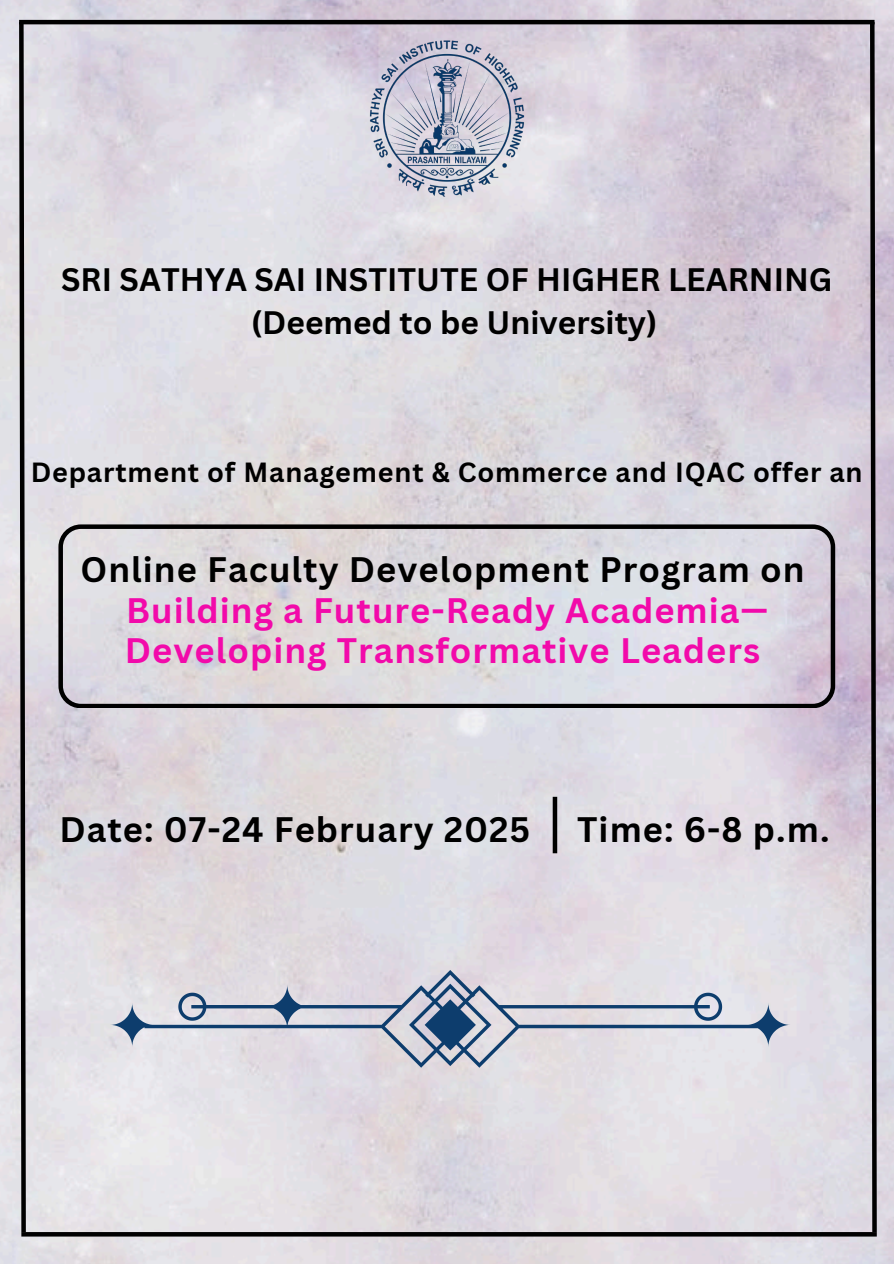
<style>
.page{position:relative;width:894px;height:1264px;background:#fff}
.page>*{position:absolute;margin:0;border:0;box-sizing:border-box;transform-origin:0 0}
.t1{font:700 34.5px/40.5px "Canva Sans";letter-spacing:.03em;color:#f20aaa;text-align:center}
.t2{font:700 34.5px "Canva Sans";letter-spacing:.03em;color:#000}
.t3{font:700 31.65px/43.3px "Canva Sans";color:#000;text-align:center}
.t4{font:700 27px "Canva Sans";letter-spacing:.03em;color:#000}
.s1{color:#000}
</style>
<div class="page">
<img style="left:0;top:0;width:893px;height:1263px">
<svg style="left:28px;top:1231px;width:839px;height:5px;background:#2f2e2f"></svg>
<hr style="left:19px;top:20px;width:855px;height:4px;background:#000">
<svg style="left:867px;top:18px;width:11px;height:1218px;background:#7c777f"></svg>
<svg style="left:17px;top:18px;width:11px;height:1218px;background:#848285"></svg>
<img style="left:366px;top:36px;width:161px;height:165px">
<svg style="left:58px;top:524px;width:777px;height:184px;background:#d1ced3"></svg>
<svg style="left:110px;top:969px;width:680px;height:98px;background:#c8cad5"></svg>
<div style="left:552px;top:796px;width:5px;height:57px;background:#000"></div>
<p class="t3" style="left:61px;top:257px;width:772px">SRI SATHYA SAI INSTITUTE OF HIGHER LEARNING (Deemed to be University)</p>
<p class="t4" style="left:31px;top:453px;width:833px">Department of Management &amp; Commerce and IQAC offer an</p>
<p class="t1" style="left:80px;top:548px;width:725px"><span class="s1">Online Faculty Development Program on<br></span>Building a Future-Ready Academia—<br>Developing Transformative Leaders</p>
<p class="t2" style="left:59px;top:805px;width:472px">Date: 07-24 February 2025</p>
<p class="t2" style="left:577px;top:805px;width:254px">Time: 6-8 p.m.</p>
</div>
